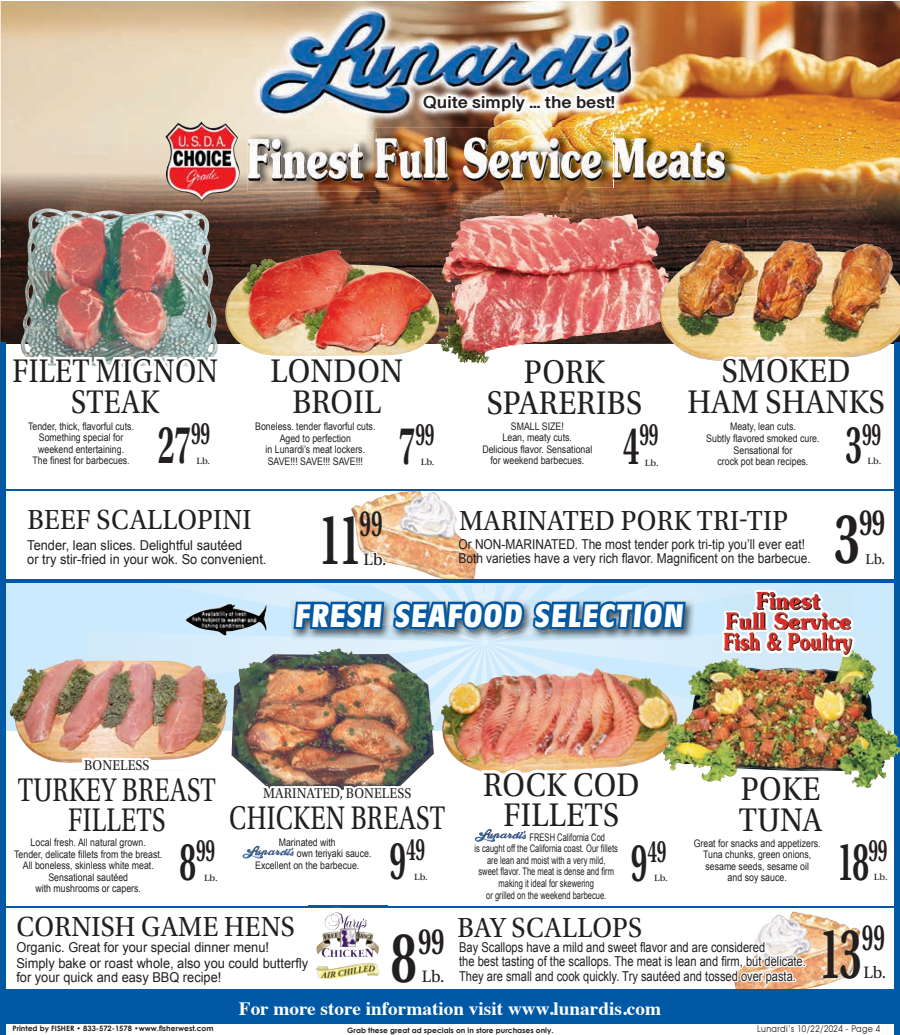
<style>
.page{position:relative;width:900px;height:1035px;background:#fff}
.page>*{position:absolute;margin:0;border:0;box-sizing:border-box;transform-origin:0 0}
.t1{font:600 75px "Utopia Std";color:#231f20;scale:.57 1}
.t2{font:600 56.38px "Utopia Std";color:#231f20;scale:.57 1}
.t3{font:600 38.75px "Utopia Std";color:#231f20;scale:.66 1}
.t4{font:34.5px/30.6px "Utopia Std";letter-spacing:.01em;color:#231f20;text-align:center;scale:.9 1}
.t5{font:34.5px/30.6px "Utopia Std";letter-spacing:.01em;color:#231f20;text-align:center;scale:.76 1}
.t6{font:34.5px/30.6px "Utopia Std";letter-spacing:.01em;color:#231f20;text-align:center;scale:.85 1}
.t7{font:600 32.88px "Utopia Std";letter-spacing:-.02em;color:#231f20;scale:.57 1}
.t8{font:29px "Utopia Std";letter-spacing:.01em;color:#231f20;scale:.93 1}
.t9{font:700 18.75px "Times";color:#fff}
.t10{font:700 17.62px "Myanmar Sangam MN";color:#231f20;scale:1.11 1}
.t11{font:17.38px "Utopia Std";color:#231f20}
.t12{font:15px "Utopia Std";color:#231f20}
.t13{font:14.88px "Utopia Std";letter-spacing:.01em;color:#231f20;scale:.9 1}
.t14{font:13.62px/14.9px "Arial";color:#231f20;scale:.94 1}
.t15{font:13.62px/14.2px "Arial";color:#231f20;scale:.81 1}
.t16{font:13.62px/13.6px "Arial";color:#231f20;scale:.88 1}
.t17{font:10.5px/11.5px "Arial";color:#231f20;text-align:center;scale:.84 1}
.t18{font:10.5px "Arial";color:#231f20;scale:.72 1}
.t19{font:9.5px "Utopia Std";color:#231f20;scale:1.09 1}
.t20{font:9px "Avant Garde";letter-spacing:.05em;color:#231f20;scale:.88 1}
.t21{font:700 7.38px "Century Gothic";color:#231f20}
.s1{font-size:56.38px}
.s2{font-size:75px}
</style>
<div class="page">
<img style="left:1px;top:1px;width:269px;height:343px">
<img style="left:270px;top:1px;width:585px;height:128px">
<img style="left:855px;top:1px;width:45px;height:239px">
<img style="left:270px;top:129px;width:135px;height:187px">
<img style="left:586px;top:129px;width:270px;height:187px">
<img style="left:405px;top:188px;width:181px;height:128px">
<img style="left:5px;top:583px;width:890px;height:2px">
<div style="left:895px;top:343px;width:5px;height:692px;background:#0159a5"></div>
<div style="left:0;top:343px;width:5px;height:692px;background:#0159a5"></div>
<hr style="left:0;top:489px;width:895px;height:2px;background:#0159a5">
<hr style="left:3px;top:906px;width:897px;height:1px;background:#0159a5">
<div style="left:4px;top:989px;width:896px;height:35px;background:#0159a5"></div>
<img style="left:19px;top:207px;width:201px;height:109px">
<img style="left:265px;top:250px;width:69px;height:13px">
<img style="left:439px;top:212px;width:96px;height:104px">
<img style="left:660px;top:240px;width:240px;height:121px">
<img style="left:165px;top:121px;width:36px;height:76px">
<img style="left:247px;top:132px;width:129px;height:59px">
<img style="left:248px;top:139px;width:107px;height:42px">
<img style="left:375px;top:127px;width:239px;height:61px">
<img style="left:375px;top:132px;width:1px;height:56px">
<img style="left:423px;top:133px;width:99px;height:48px">
<img style="left:612px;top:132px;width:126px;height:55px">
<img style="left:612px;top:138px;width:94px;height:42px">
<img style="left:415px;top:87px;width:208px;height:33px">
<svg style="left:420px;top:92px;width:197px;height:23px"></svg>
<img style="left:8px;top:316px;width:881px;height:673px">
<h3 class="t10" style="left:423px;top:92px;width:174px">Quite simply ... the best!</h3>
<h3 class="t6" style="left:13px;top:356px;width:243px">FILET MIGNON<br>STEAK</h3>
<p class="t17" style="left:28px;top:420px;width:128px">Tender, thick, flavorful cuts.<br>Something special for weekend entertaining.<br>The finest for barbecues.</p>
<h3 class="t7" style="left:399px;top:416px;width:64px"><span class="s1">7</span>99</h3>
<h3 class="t4" style="left:270px;top:357px;width:149px">LONDON<br>BROIL</h3>
<p class="t17" style="left:255px;top:421px;width:145px">Boneless. tender flavorful cuts.<br>Aged to perfection<br>in Lunardi’s meat lockers.<br>SAVE!!! SAVE!!! SAVE!!!</p>
<h3 class="t7" style="left:623px;top:416px;width:64px"><span class="s1">4</span>99</h3>
<h3 class="t4" style="left:487px;top:357px;width:174px">PORK<br>SPARERIBS</h3>
<p class="t17" style="left:482px;top:420px;width:132px">SMALL SIZE!<br>Lean, meaty cuts.<br>Delicious flavor. Sensational for weekend barbecues.</p>
<h2 class="t2" style="left:158px;top:413px;width:93px">27<sup>99</sup></h2>
<p class="t19" style="left:197px;top:456px;width:14px">Lb.</p>
<p class="t19" style="left:421px;top:457px;width:14px">Lb.</p>
<p class="t19" style="left:645px;top:458px;width:14px">Lb.</p>
<h3 class="t4" style="left:687px;top:356px;width:221px">SMOKED<br>HAM SHANKS</h3>
<p class="t17" style="left:706px;top:421px;width:136px">Meaty, lean cuts.<br>Subtly flavored smoked cure.<br>Sensational for<br>crock pot bean recipes.</p>
<h3 class="t7" style="left:846px;top:415px;width:64px"><span class="s1">3</span>99</h3>
<p class="t19" style="left:868px;top:456px;width:14px">Lb.</p>
<h3 class="t8" style="left:27px;top:504px;width:243px">BEEF SCALLOPINI</h3>
<p class="t14" style="left:27px;top:538px;width:256px">Tender, lean slices. Delightful sautéed<br>or try stir-fried in your wok. So convenient.</p>
<h1 class="t1" style="left:319px;top:497px;width:113px">11<sup>99</sup></h1>
<h3 class="t11" style="left:364px;top:550px;width:24px">Lb.</h3>
<h3 class="t8" style="left:459px;top:505px;width:355px">MARINATED PORK TRI-TIP</h3>
<p class="t16" style="left:458px;top:538px;width:402px">Or NON-MARINATED. The most tender pork tri-tip you’ll ever eat!<br>Both varieties have a very rich flavor. Magnificent on the barbecue.</p>
<h3 class="t3" style="left:834px;top:500px;width:79px"><span class="s2">3</span>99</h3>
<h3 class="t12" style="left:866px;top:551px;width:21px">Lb.</h3>
<h3 class="t13" style="left:84px;top:757px;width:74px">BONELESS</h3>
<h3 class="t5" style="left:18px;top:775px;width:262px">TURKEY BREAST<br>FILLETS</h3>
<p class="t17" style="left:14px;top:837px;width:178px">Local fresh. All natural grown.<br>Tender, delicate fillets from the breast.<br>All boneless, skinless white meat.<br>Sensational sautéed<br>with mushrooms or capers.</p>
<h3 class="t7" style="left:180px;top:832px;width:64px"><span class="s1">8</span>99</h3>
<p class="t19" style="left:204px;top:873px;width:14px">Lb.</p>
<h3 class="t13" style="left:263px;top:786px;width:166px">MARINATED, BONELESS</h3>
<h3 class="t5" style="left:229px;top:803px;width:286px">CHICKEN BREAST</h3>
<p class="t17" style="left:279px;top:836px;width:70px">Marinated with</p>
<p class="t17" style="left:297px;top:848px;width:91px">own teriyaki sauce.</p>
<p class="t17" style="left:255px;top:860px;width:125px">Excellent on the barbecue.</p>
<h3 class="t7" style="left:390px;top:831px;width:64px"><span class="s1">9</span>49</h3>
<p class="t19" style="left:414px;top:872px;width:14px">Lb.</p>
<h3 class="t8" style="left:17px;top:911px;width:301px">CORNISH GAME HENS</h3>
<p class="t14" style="left:16px;top:940px;width:312px">Organic. Great for your special dinner menu!<br>Simply bake or roast whole, also you could butterfly for your quick and easy BBQ recipe!</p>
<h3 class="t3" style="left:391px;top:919px;width:83px"><span class="s2">8</span>99</h3>
<h3 class="t11" style="left:422px;top:967px;width:24px">Lb.</h3>
<h3 class="t4" style="left:483px;top:770px;width:175px">ROCK COD<br>FILLETS</h3>
<p class="t18" style="left:530px;top:830px;width:106px">FRESH California Cod</p>
<p class="t18" style="left:475px;top:842px;width:201px">is caught off the California coast. Our fillets</p>
<p class="t18" style="left:487px;top:853px;width:166px">are lean and moist with a very mild,</p>
<p class="t18" style="left:479px;top:865px;width:190px">sweet flavor. The meat is dense and firm</p>
<p class="t18" style="left:499px;top:876px;width:134px">making it ideal for skewering</p>
<p class="t18" style="left:486px;top:888px;width:168px">or grilled on the weekend barbecue.</p>
<h3 class="t7" style="left:631px;top:833px;width:64px"><span class="s1">9</span>49</h3>
<p class="t19" style="left:654px;top:873px;width:14px">Lb.</p>
<h3 class="t4" style="left:739px;top:774px;width:94px;text-align:left">POKE<br>TUNA</h3>
<p class="t17" style="left:694px;top:837px;width:153px">Great for snacks and appetizers.<br>Tuna chunks, green onions, sesame seeds, sesame oil<br>and soy sauce.</p>
<h2 class="t2" style="left:838px;top:830px;width:89px">18<sup>99</sup></h2>
<p class="t19" style="left:874px;top:872px;width:14px">Lb.</p>
<h3 class="t8" style="left:458px;top:911px;width:200px">BAY SCALLOPS</h3>
<p class="t15" style="left:459px;top:941px;width:430px">Bay Scallops have a mild and sweet flavor and are considered<br>the best tasting of the scallops. The meat is lean and firm, but delicate.<br>They are small and cook quickly. Try sautéed and tossed over pasta.</p>
<h1 class="t1" style="left:819px;top:911px;width:116px">13<sup>99</sup></h1>
<h3 class="t11" style="left:863px;top:963px;width:24px">Lb.</h3>
<h3 class="t9" style="left:239px;top:991px;width:424px">For more store information visit www.lunardis.com</h3>
<p class="t21" style="left:12px;top:1024px;width:203px">Printed by FISHER • 833-572-1578 •www.fisherwest.com</p>
<p class="t21" style="left:347px;top:1025px;width:208px">Grab these great ad specials on in store purchases only.</p>
<p class="t20" style="left:757px;top:1023px;width:142px">Lunardi’s 10/22/2024 - Page 4</p>
</div>
